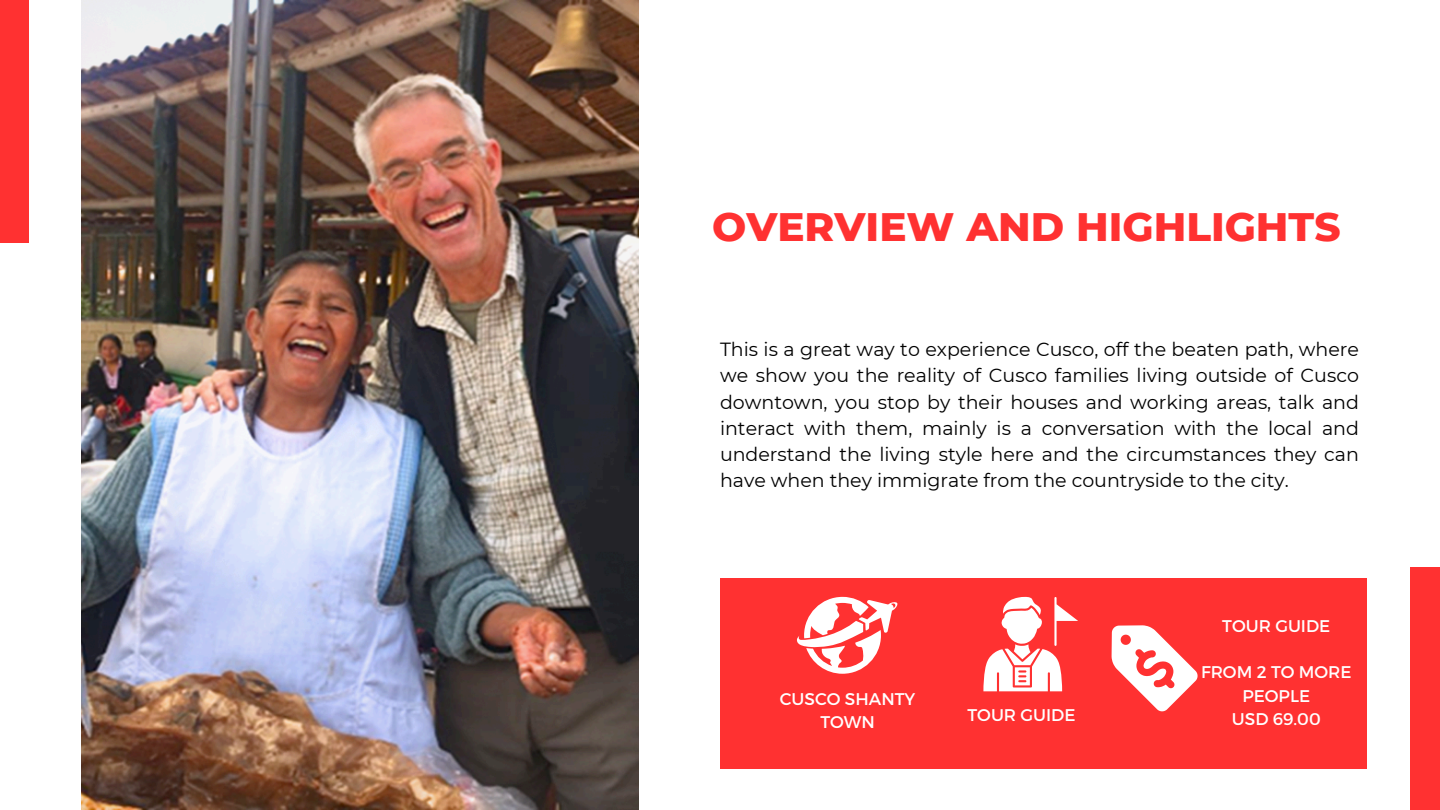
<style>
.page{position:relative;width:1440px;height:810px;background:#fff}
.page>*{position:absolute;margin:0;border:0;box-sizing:border-box;transform-origin:0 0}
.t1{font:800 40.5px "Montserrat";color:#ff3131}
.t2{font:19px/26.2px "Montserrat";color:#000;text-align:justify}
.t3{font:16.9px/23.2px "Montserrat";color:#fff;text-align:center}
</style>
<div class="page">
<img style="left:81px;top:0;width:558px;height:810px">
<div style="left:720px;top:578px;width:647px;height:190px;background:#ff3131"></div>
<svg style="left:797px;top:597px;width:101px;height:77px"></svg>
<svg style="left:983px;top:597px;width:79px;height:94px"></svg>
<hr style="left:1054px;top:597px;width:3px;height:49px;background:#fff">
<div style="left:0;top:0;width:29px;height:243px;background:#ff3131"></div>
<div style="left:1411px;top:567px;width:29px;height:243px;background:#ff3131"></div>
<svg style="left:1112px;top:625px;width:86px;height:86px"></svg>
<p class="t1" style="left:712px;top:202px;width:630px">OVERVIEW AND HIGHLIGHTS</p>
<h1 class="t2" style="left:720px;top:336px;width:640px">This is a great way to experience Cusco, off the beaten path, where we show you the reality of Cusco families living outside of Cusco downtown, you stop by their houses and working areas, talk and interact with them, mainly is a conversation with the local and understand the living style here and the circumstances they can have when they immigrate from the countryside to the city.</h1>
<p class="t3" style="left:780px;top:686px;width:137px">CUSCO SHANTY<br>TOWN</p>
<h2 class="t3" style="left:968px;top:702px;width:109px">TOUR GUIDE</h2>
<p class="t3" style="left:1222px;top:613px;width:109px">TOUR GUIDE</p>
<p class="t3" style="left:1201px;top:660px;width:152px">FROM 2 TO MORE<br>PEOPLE</p>
<p class="t3" style="left:1232px;top:706px;width:90px">USD 69.00</p>
</div>
